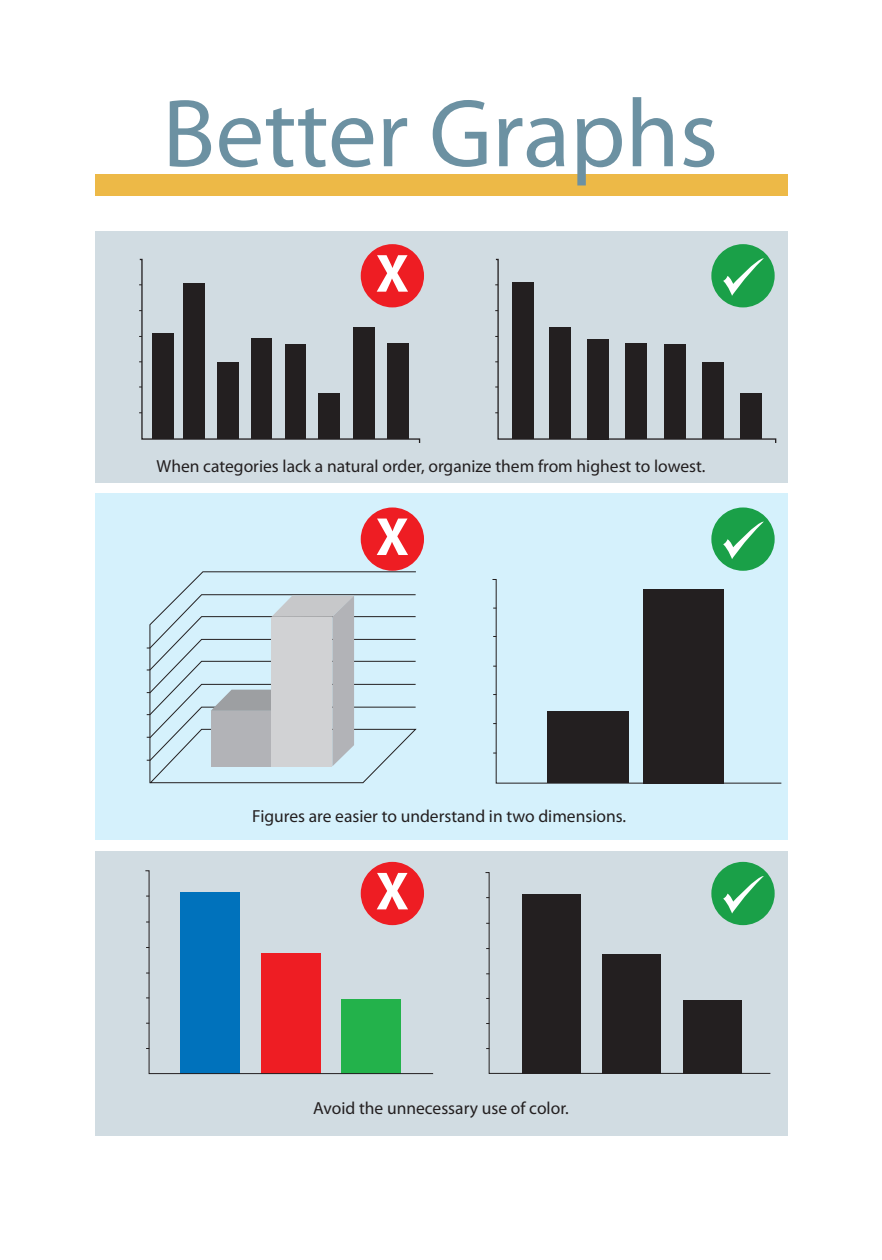
<style>
.page{position:relative;width:882px;height:1260px;background:#fff}
.page>*{position:absolute;margin:0;border:0;box-sizing:border-box;transform-origin:0 0}
.t1{font:97.3px "Myriad Pro";color:#6c91a2}
.t2{font:700 54.07px "Myriad Pro";color:#fff}
.t3{font:17.5px "Myriad Pro";color:#231f20}
</style>
<div class="page">
<div style="left:95px;top:852px;width:693px;height:284px;background:#d1dce2"></div>
<div style="left:95px;top:231px;width:693px;height:252px;background:#d1dce2"></div>
<div style="left:95px;top:493px;width:693px;height:347px;background:#d5f1fc"></div>
<svg style="left:485px;top:872px;width:286px;height:202px"></svg>
<div style="left:95px;top:175px;width:693px;height:21px;background:#edb947"></div>
<div style="left:711px;top:862px;width:64px;height:63px;background:#1aa048;border-radius:50%"></div>
<svg style="left:723px;top:876px;width:41px;height:38px"></svg>
<div style="left:361px;top:862px;width:63px;height:63px;background:#ee1d23;border-radius:50%"></div>
<div style="left:711px;top:507px;width:64px;height:64px;background:#1aa048;border-radius:50%"></div>
<svg style="left:723px;top:522px;width:41px;height:37px"></svg>
<div style="left:361px;top:507px;width:63px;height:64px;background:#ee1d23;border-radius:50%"></div>
<div style="left:711px;top:244px;width:64px;height:63px;background:#1aa048;border-radius:50%"></div>
<div style="left:361px;top:244px;width:63px;height:63px;background:#ee1d23;border-radius:50%"></div>
<svg style="left:149px;top:571px;width:267px;height:213px"></svg>
<svg style="left:492px;top:579px;width:290px;height:205px"></svg>
<svg style="left:147px;top:594px;width:270px;height:172px"></svg>
<svg style="left:139px;top:258px;width:282px;height:185px"></svg>
<div style="left:152px;top:334px;width:22px;height:105px;background:#231f20"></div>
<div style="left:184px;top:283px;width:21px;height:156px;background:#231f20"></div>
<div style="left:217px;top:362px;width:21px;height:77px;background:#231f20"></div>
<div style="left:252px;top:338px;width:20px;height:101px;background:#231f20"></div>
<div style="left:285px;top:345px;width:20px;height:94px;background:#231f20"></div>
<div style="left:319px;top:393px;width:21px;height:46px;background:#231f20"></div>
<div style="left:353px;top:328px;width:21px;height:111px;background:#231f20"></div>
<div style="left:387px;top:343px;width:22px;height:96px;background:#231f20"></div>
<svg style="left:495px;top:258px;width:282px;height:185px"></svg>
<div style="left:512px;top:283px;width:21px;height:156px;background:#231f20"></div>
<div style="left:549px;top:328px;width:21px;height:111px;background:#231f20"></div>
<div style="left:587px;top:339px;width:21px;height:100px;background:#231f20"></div>
<div style="left:625px;top:343px;width:21px;height:96px;background:#231f20"></div>
<div style="left:664px;top:345px;width:21px;height:94px;background:#231f20"></div>
<div style="left:702px;top:363px;width:22px;height:76px;background:#231f20"></div>
<div style="left:740px;top:393px;width:21px;height:46px;background:#231f20"></div>
<svg style="left:145px;top:870px;width:289px;height:204px"></svg>
<h1 class="t1" style="left:162px;top:74px;width:557px">Better Graphs</h1>
<h2 class="t2" style="left:376px;top:238px;width:35px">X</h2>
<p class="t3" style="left:157px;top:455px;width:550px">When categories lack a natural order, organize them from highest to lowest.</p>
<h2 class="t2" style="left:376px;top:502px;width:35px">X</h2>
<p class="t3" style="left:252px;top:805px;width:375px">Figures are easier to understand in two dimensions.</p>
<h2 class="t2" style="left:376px;top:856px;width:35px">X</h2>
<p class="t3" style="left:313px;top:1097px;width:257px">Avoid the unnecessary use of color.</p>
</div>
